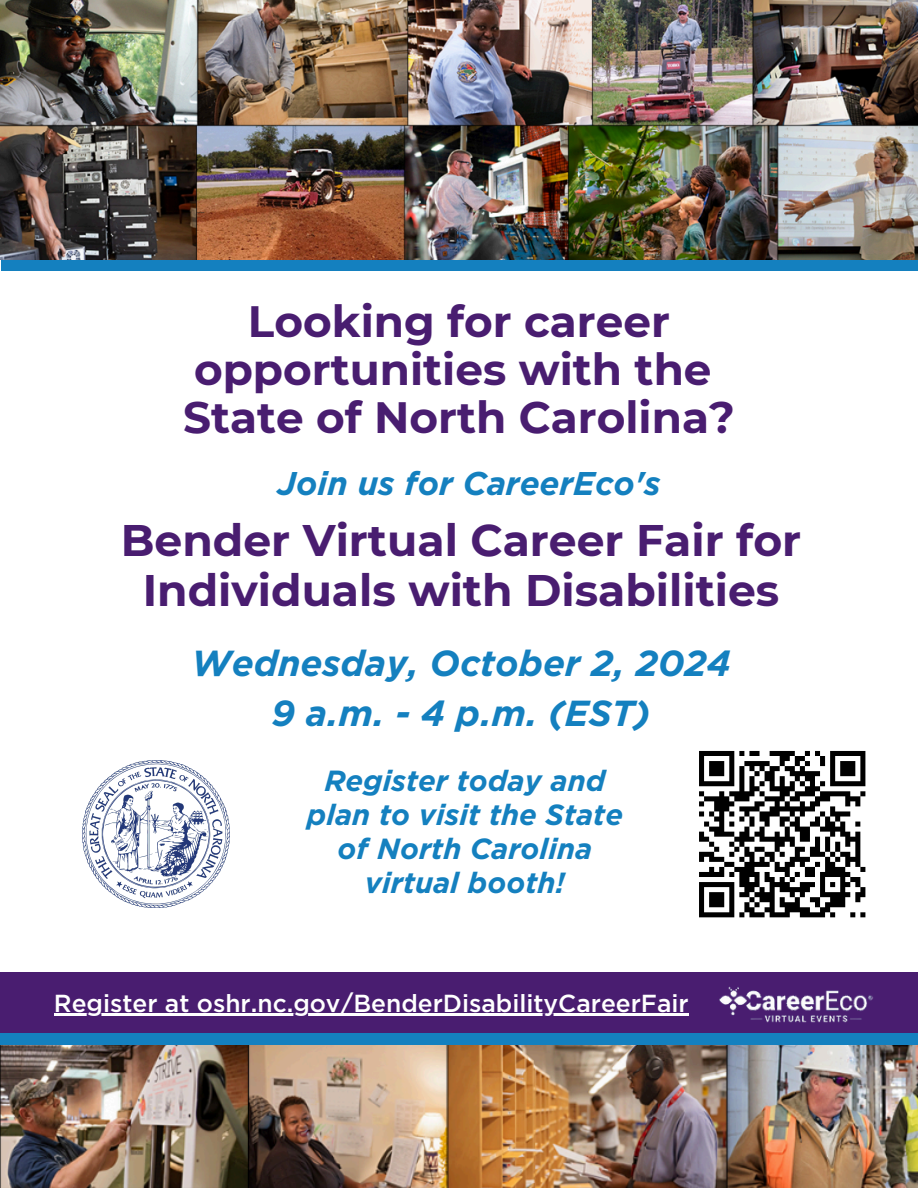
<style>
.page{position:relative;width:918px;height:1188px;background:#fff}
.page>*{position:absolute;margin:0;border:0;box-sizing:border-box;transform-origin:0 0}
.t1{font:700 44.1px/49.5px "Montserrat";color:#491d70;text-align:center}
.t2{font:700 43.8px/48.3px "Montserrat";color:#491d70;text-align:center}
.t3{font:italic 700 36.15px/50.7px "Gotham";color:#1480bf;text-align:center}
.t4{font:italic 700 32.85px "Gotham";color:#1480bf}
.t5{font:italic 700 29.1px/33.8px "Gotham";color:#1480bf;text-align:center}
.t6{font:500 24.6px "Gotham";color:#fff}
</style>
<div class="page">
<div style="left:1px;top:249px;width:917px;height:22px;background:#1480bf"></div>
<img style="left:0;top:0;width:918px;height:260px">
<div style="left:0;top:972px;width:918px;height:216px;background:#491d70"></div>
<img style="left:719px;top:986px;width:154px;height:37px">
<img style="left:82px;top:761px;width:148px;height:146px">
<div style="left:0;top:1034px;width:918px;height:154px;background:#1480bf"></div>
<img style="left:0;top:1045px;width:918px;height:143px">
<hr style="left:54px;top:1014px;width:635px;height:2px;background:#fff">
<svg style="left:699px;top:751px;width:167px;height:167px"></svg>
<h2 class="t2" style="left:183px;top:297px;width:553px">Looking for career opportunities with the<br>State of North Carolina?</h2>
<p class="t4" style="left:277px;top:469px;width:385px">Join us for CareerEco's</p>
<h3 class="t1" style="left:121px;top:516px;width:682px">Bender Virtual Career Fair for<br>Individuals with Disabilities</h3>
<p class="t3" style="left:192px;top:639px;width:540px">Wednesday, October 2, 2024<br>9 a.m. - 4 p.m. (EST)</p>
<p class="t5" style="left:307px;top:766px;width:318px">Register today and plan to visit the State of North Carolina virtual booth!</p>
<p class="t6" style="left:54px;top:992px;width:636px">Register at oshr.nc.gov/BenderDisabilityCareerFair</p>
</div>
